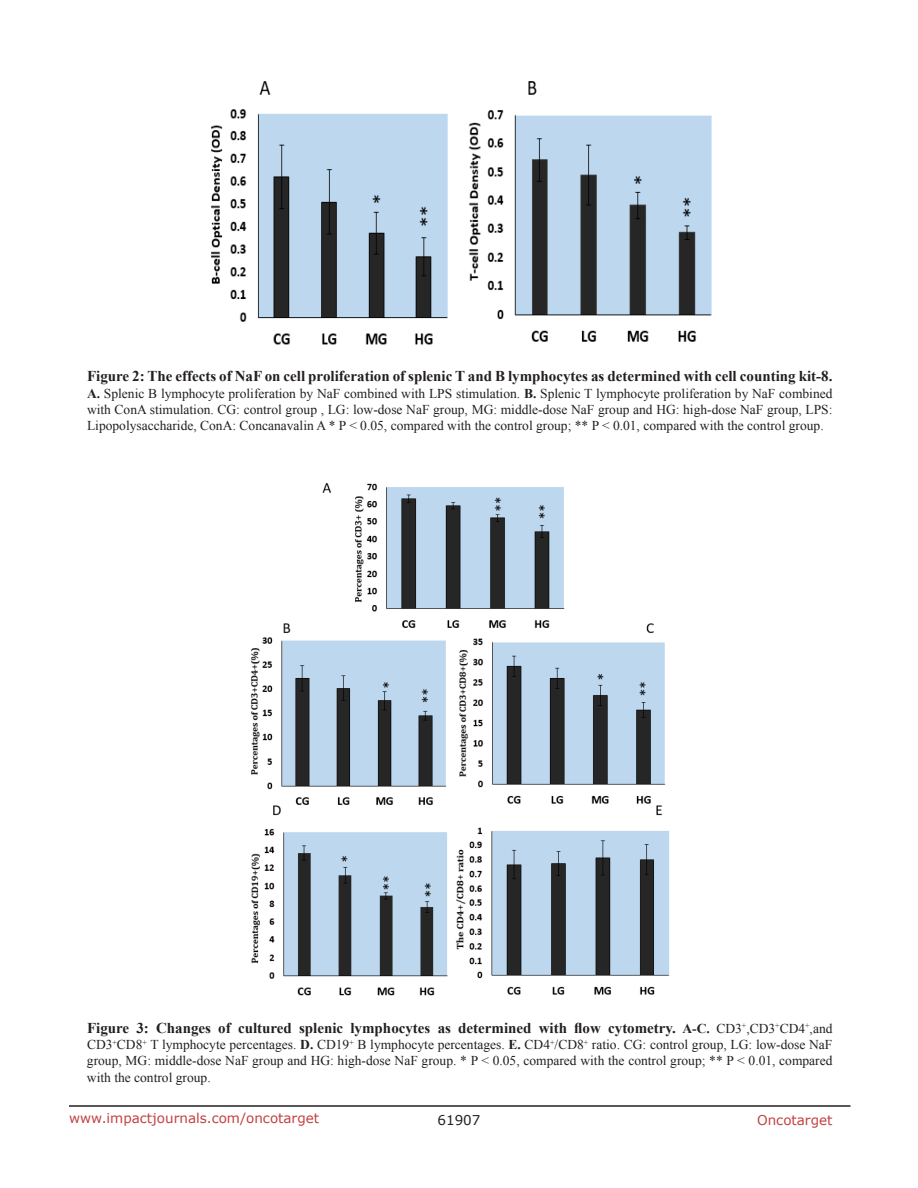
<style>
.page{position:relative;width:918px;height:1188px;background:#fff}
.page>*{position:absolute;margin:0;border:0;box-sizing:border-box;transform-origin:0 0}
.t1{font:700 15px "Times New Roman";color:#231f20}
.t2{font:13.5px/16.2px "Times New Roman";color:#231f20;text-align:justify}
.t3{font:13.5px "Verdana";color:#c24141}
.t4{font:13.5px "Verdana";color:#231f20}
.s1{font-weight:700}
.s2{font-size:13.5px}
.s3{font-weight:400;font-size:13.5px}
</style>
<div class="page">
<hr style="left:69px;top:1105px;width:781px;height:2px;background:#231f20">
<img style="left:211px;top:81px;width:501px;height:264px">
<img style="left:251px;top:483px;width:419px;height:513px">
<p class="t1" style="left:87px;top:366px;width:747px">Figure 2: The effects of NaF on cell proliferation of splenic T and B lymphocytes as determined with cell counting kit-8.</p>
<p class="t2" style="left:87px;top:385px;width:747px"><span class="s1">A.</span> Splenic B lymphocyte proliferation by NaF combined with LPS stimulation. <span class="s1">B.</span> Splenic T lymphocyte proliferation by NaF combined with ConA stimulation. CG: control group , LG: low-dose NaF group, MG: middle-dose NaF group and HG: high-dose NaF group, LPS:<br>Lipopolysaccharide, ConA: Concanavalin A * P &lt; 0.05, compared with the control group; ** P &lt; 0.01, compared with the control group.</p>
<p class="t1" style="left:87px;top:1018px;width:747px">Figure 3: Changes of cultured splenic lymphocytes as determined with flow cytometry. <span class="s2">A-C.</span> <span class="s3">CD3</span><sup>+</sup><span class="s3">,CD3</span><sup>+</sup><span class="s3">CD4</span><sup>+</sup><span class="s3">,and</span></p>
<p class="t2" style="left:87px;top:1036px;width:747px">CD3<sup>+</sup>CD8<sup>+</sup> T lymphocyte percentages. <span class="s1">D.</span> CD19<sup>+</sup> B lymphocyte percentages. <span class="s1">E.</span> CD4<sup>+</sup>/CD8<sup>+</sup> ratio. CG: control group, LG: low-dose NaF group, MG: middle-dose NaF group and HG: high-dose NaF group. * P &lt; 0.05, compared with the control group; ** P &lt; 0.01, compared with the control group.</p>
<p class="t3" style="left:69px;top:1109px;width:252px">www.impactjournals.com/oncotarget</p>
<p class="t4" style="left:438px;top:1111px;width:44px">61907</p>
<p class="t3" style="left:757px;top:1111px;width:77px">Oncotarget</p>
</div>
